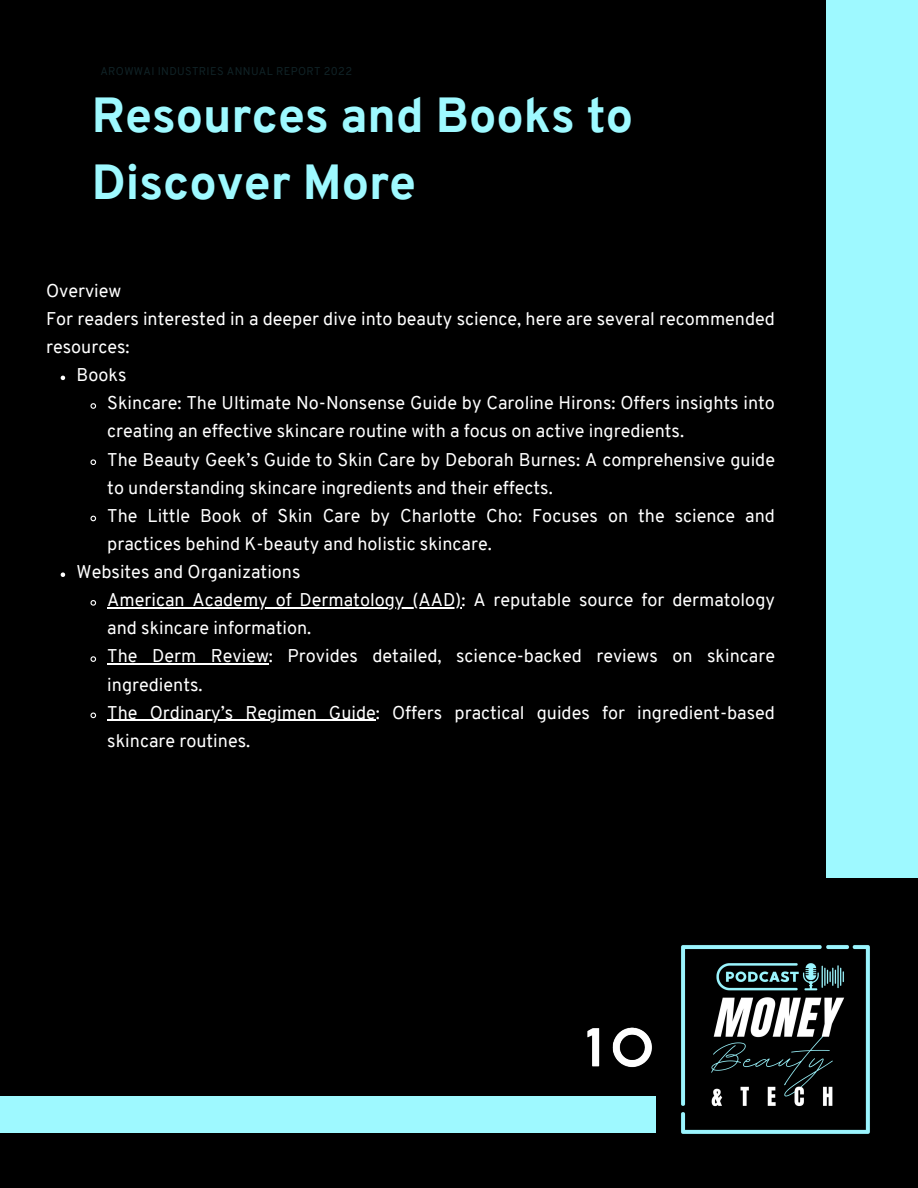
<style>
.page{position:relative;width:918px;height:1188px;background:#000}
.page>*{position:absolute;margin:0;border:0;box-sizing:border-box;transform-origin:0 0}
.t1{font:800 48px/66.9px "Overpass";color:#9ef9ff}
.t2{font:18px/28.2px "Overpass";color:#fff}
.t3{font:11.1px "Overpass";letter-spacing:.03em;color:#102226}
</style>
<div class="page">
<svg style="left:61px;top:376px;width:4px;height:4px"></svg>
<svg style="left:90px;top:403px;width:7px;height:6px"></svg>
<svg style="left:90px;top:459px;width:7px;height:6px"></svg>
<svg style="left:90px;top:515px;width:7px;height:7px"></svg>
<svg style="left:61px;top:572px;width:4px;height:5px"></svg>
<svg style="left:90px;top:600px;width:7px;height:6px"></svg>
<hr style="left:107px;top:607px;width:354px;height:1px;background:#fff">
<svg style="left:90px;top:656px;width:7px;height:6px"></svg>
<hr style="left:107px;top:664px;width:162px;height:1px;background:#fff">
<svg style="left:90px;top:712px;width:7px;height:7px"></svg>
<hr style="left:107px;top:720px;width:269px;height:1px;background:#fff">
<div style="left:0;top:1096px;width:655px;height:37px;background:#9ef9ff"></div>
<div style="left:826px;top:0;width:92px;height:878px;background:#9ef9ff"></div>
<img style="left:681px;top:945px;width:189px;height:189px">
<img style="left:587px;top:1027px;width:65px;height:41px">
<p class="t3" style="left:100px;top:67px;width:253px">AROWWAI INDUSTRIES ANNUAL REPORT 2022</p>
<p class="t1" style="left:92px;top:87px;width:543px">Resources and Books to<br>Discover More</p>
<h1 class="t2" style="left:46px;top:278px;width:731px">Overview<br>For readers interested in a deeper dive into beauty science, here are several recommended resources:</h1>
<h2 class="t2" style="left:77px;top:363px;width:51px">Books</h2>
<p class="t2" style="left:107px;top:391px;width:669px">Skincare: The Ultimate No-Nonsense Guide by Caroline Hirons: Offers insights into creating an effective skincare routine with a focus on active ingredients.</p>
<p class="t2" style="left:107px;top:447px;width:669px">The Beauty Geek’s Guide to Skin Care by Deborah Burnes: A comprehensive guide to understanding skincare ingredients and their effects.</p>
<p class="t2" style="left:107px;top:503px;width:669px">The Little Book of Skin Care by Charlotte Cho: Focuses on the science and practices behind K-beauty and holistic skincare.</p>
<p class="t2" style="left:77px;top:560px;width:225px">Websites and Organizations</p>
<p class="t2" style="left:107px;top:588px;width:669px">American Academy of Dermatology (AAD): A reputable source for dermatology and skincare information.</p>
<p class="t2" style="left:107px;top:644px;width:669px">The Derm Review: Provides detailed, science-backed reviews on skincare ingredients.</p>
<p class="t2" style="left:107px;top:700px;width:669px">The Ordinary’s Regimen Guide: Offers practical guides for ingredient-based skincare routines.</p>
</div>
